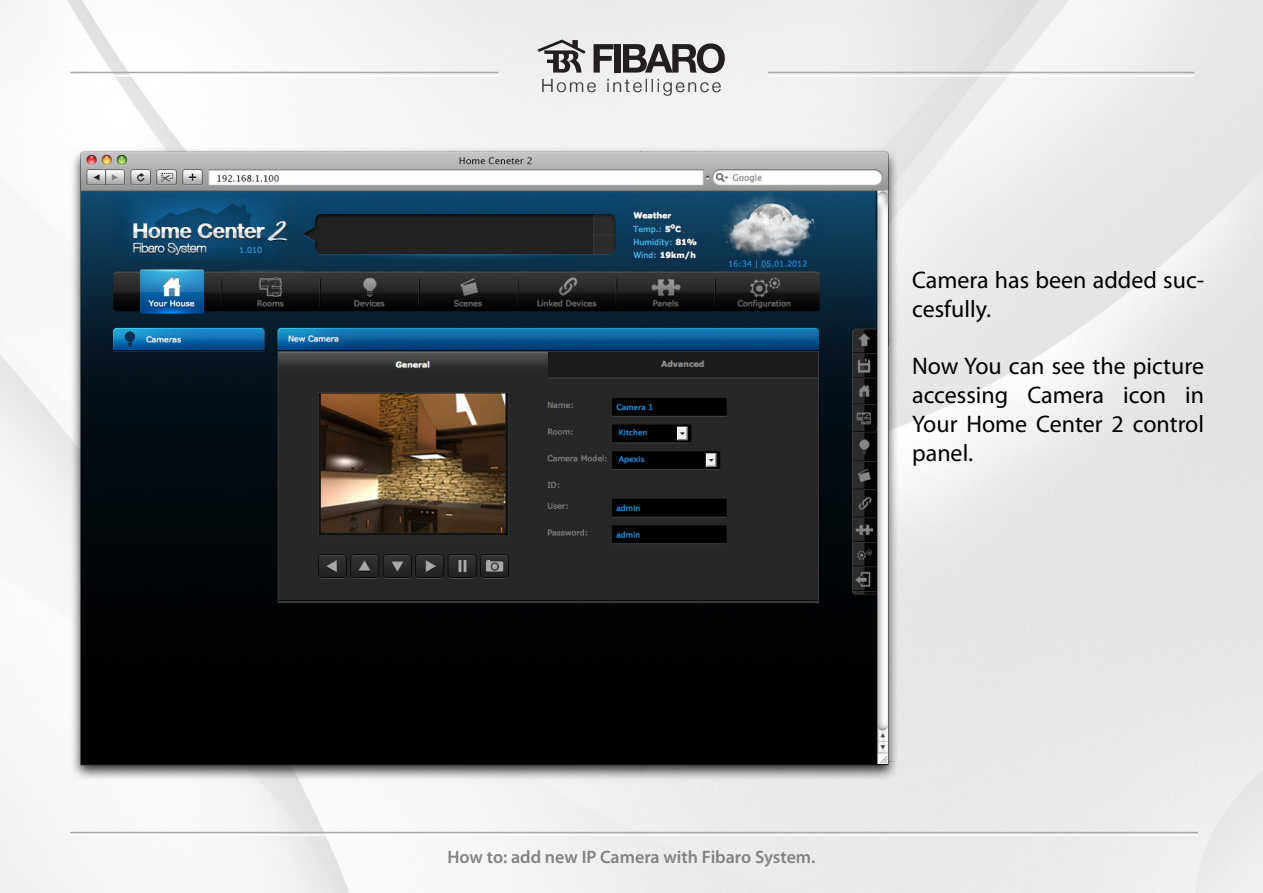
<style>
.page{position:relative;width:1263px;height:893px;background:#fff}
.page>*{position:absolute;margin:0;border:0;box-sizing:border-box;transform-origin:0 0}
.t1{font:24px/28.8px "Myriad Pro";color:#000}
.t2{font:300 18.3px "Helvetica Neue";letter-spacing:.14em;color:#231f20}
.t3{font:600 18px "Myriad Pro";color:#808285}
</style>
<div class="page">
<img style="left:0;top:0;width:1263px;height:893px">
<svg style="left:538px;top:40px;width:47px;height:33px"></svg>
<svg style="left:593px;top:44px;width:20px;height:29px"></svg>
<div style="left:614px;top:44px;width:6px;height:29px;background:#231f20"></div>
<svg style="left:623px;top:43px;width:102px;height:30px"></svg>
<hr style="left:70px;top:72px;width:428px;height:1px;background:#a7a9ac">
<hr style="left:768px;top:72px;width:426px;height:1px;background:#a7a9ac">
<hr style="left:70px;top:75px;width:428px;height:1px;background:#fff">
<hr style="left:768px;top:75px;width:426px;height:1px;background:#fff">
<hr style="left:70px;top:832px;width:1128px;height:1px;background:#a7a9ac">
<hr style="left:70px;top:834px;width:1128px;height:2px;background:#fff">
<img style="left:70px;top:147px;width:828px;height:634px">
<p class="t2" style="left:541px;top:74px;width:182px">Home intelligence</p>
<p class="t1" style="left:912px;top:265px;width:293px">Camera has been added suc&shy;cesfully.</p>
<p class="t1" style="left:912px;top:351px;width:294px;text-align:justify">Now You can see the picture accessing Camera icon in Your Home Center 2 control panel.</p>
<p class="t3" style="left:447px;top:846px;width:369px">How to: add new IP Camera with Fibaro System.</p>
</div>
